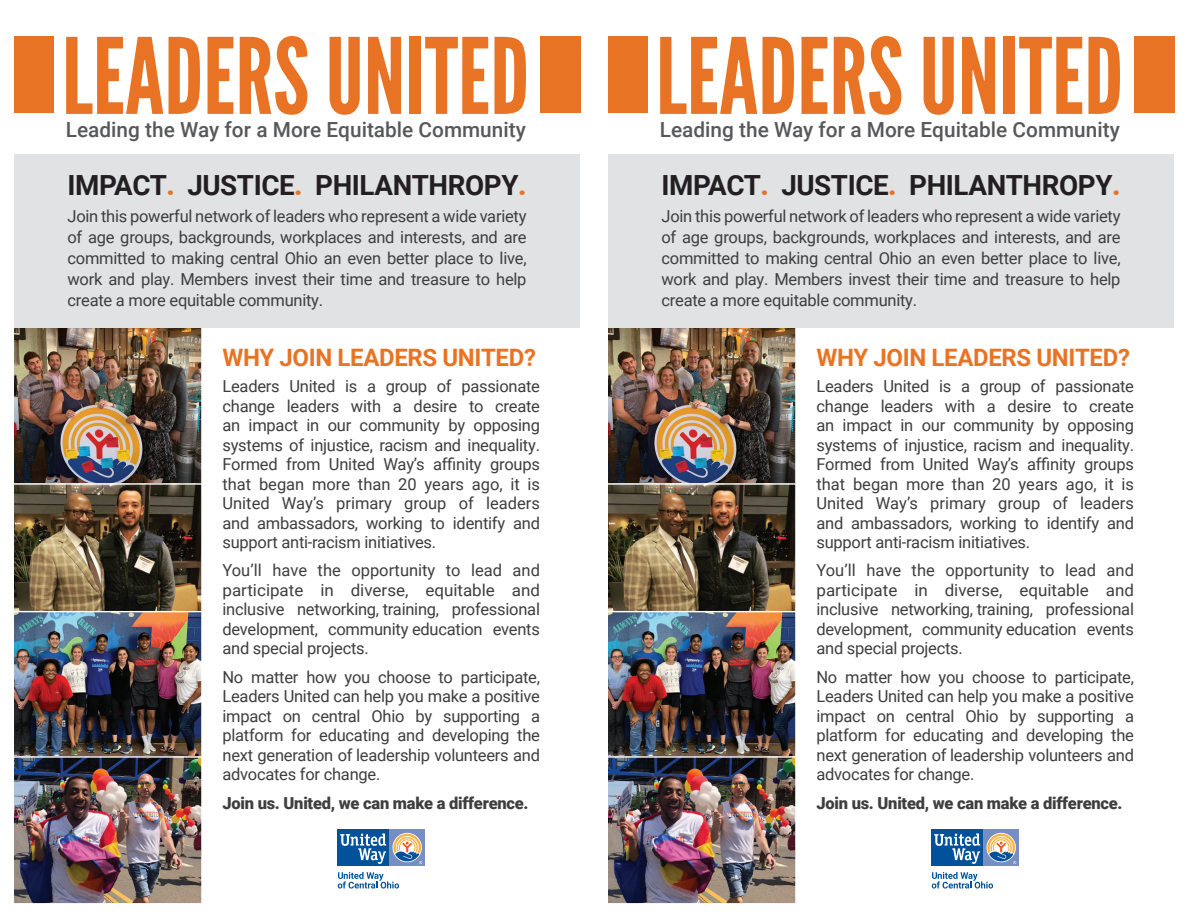
<style>
.page{position:relative;width:1188px;height:918px;background:#fff}
.page>*{position:absolute;margin:0;border:0;box-sizing:border-box;transform-origin:0 0}
.t1{font:104.85px "League Gothic";color:#e97324}
.t2{font:700 27.75px "Roboto";letter-spacing:-.015em;color:#231f20}
.t3{font:700 24px "Roboto";letter-spacing:-.015em;color:#e97324}
.t4{font:500 20.85px "Roboto";color:#57585a}
.t5{font:16.5px/19.5px "Roboto";letter-spacing:-.015em;color:#3e3e3f;text-align:justify}
.t6{font:900 16.5px "Roboto";letter-spacing:-.015em;color:#3e3e3f}
.s1{font-weight:900;color:#e97324}
</style>
<div class="page">
<img style="left:608px;top:612px;width:187px;height:290px">
<img style="left:608px;top:328px;width:187px;height:282px">
<div style="left:594px;top:483px;width:203px;height:129px;border:1px solid #fff"></div>
<div style="left:594px;top:756px;width:203px;height:148px;border:1px solid #fff"></div>
<div style="left:1134px;top:36px;width:40px;height:77px;background:#e97324"></div>
<div style="left:608px;top:154px;width:566px;height:174px;background:#e1e2e4"></div>
<div style="left:608px;top:36px;width:40px;height:77px;background:#e97324"></div>
<div style="left:983px;top:829px;width:36px;height:37px;background:#768ec1"></div>
<div style="left:932px;top:829px;width:51px;height:37px;background:#01529a"></div>
<svg style="left:934px;top:833px;width:46px;height:31px"></svg>
<svg style="left:987px;top:834px;width:29px;height:30px"></svg>
<svg style="left:932px;top:872px;width:61px;height:17px"></svg>
<div style="left:594px;top:0;width:14px;height:918px;background:#fff"></div>
<img style="left:14px;top:612px;width:187px;height:290px">
<img style="left:14px;top:328px;width:187px;height:282px">
<div style="left:0;top:483px;width:203px;height:129px;border:1px solid #fff"></div>
<div style="left:0;top:756px;width:203px;height:148px;border:1px solid #fff"></div>
<div style="left:540px;top:36px;width:40px;height:77px;background:#e97324"></div>
<div style="left:14px;top:154px;width:566px;height:174px;background:#e1e2e4"></div>
<div style="left:14px;top:36px;width:40px;height:77px;background:#e97324"></div>
<div style="left:389px;top:829px;width:36px;height:37px;background:#768ec1"></div>
<div style="left:338px;top:829px;width:51px;height:37px;background:#01529a"></div>
<svg style="left:340px;top:833px;width:46px;height:31px"></svg>
<svg style="left:393px;top:834px;width:29px;height:30px"></svg>
<svg style="left:338px;top:872px;width:61px;height:17px"></svg>
<div style="left:0;top:0;width:14px;height:918px;background:#fff"></div>
<h1 class="t1" style="left:62px;top:14px;width:469px">LEADERS UNITED</h1>
<p class="t4" style="left:66px;top:115px;width:461px">Leading the Way for a More Equitable Community</p>
<h2 class="t2" style="left:68px;top:165px;width:460px">IMPACT<span class="s1">.</span> JUSTICE<span class="s1">.</span> PHILANTHROPY<span class="s1">.</span></h2>
<p class="t5" style="left:68px;top:205px;width:461px;line-height:21px">Join this powerful network of leaders who represent a wide variety of age groups, backgrounds, workplaces and interests, and are committed to making central Ohio an even better place to live, work and play. Members invest their time and treasure to help create a more equitable community.</p>
<h3 class="t3" style="left:222px;top:340px;width:315px">WHY JOIN LEADERS UNITED?</h3>
<p class="t5" style="left:222px;top:376px;width:319px">Leaders United is a group of passionate change leaders with a desire to create an impact in our community by opposing systems of injustice, racism and inequality.<br>Formed from United Way’s affinity groups that began more than 20 years ago, it is United Way’s primary group of leaders and ambassadors, working to identify and support anti-racism initiatives.</p>
<p class="t5" style="left:222px;top:560px;width:319px">You’ll have the opportunity to lead and participate in diverse, equitable and inclusive networking, training, professional development, community education events and special projects.</p>
<p class="t5" style="left:222px;top:667px;width:319px">No matter how you choose to participate, Leaders United can help you make a positive impact on central Ohio by supporting a platform for educating and developing the next generation of leadership volunteers and advocates for change.</p>
<p class="t6" style="left:222px;top:792px;width:308px">Join us. United, we can make a difference.</p>
<h1 class="t1" style="left:656px;top:14px;width:469px">LEADERS UNITED</h1>
<p class="t4" style="left:660px;top:115px;width:461px">Leading the Way for a More Equitable Community</p>
<h2 class="t2" style="left:662px;top:165px;width:460px">IMPACT<span class="s1">.</span> JUSTICE<span class="s1">.</span> PHILANTHROPY<span class="s1">.</span></h2>
<p class="t5" style="left:662px;top:205px;width:461px;line-height:21px">Join this powerful network of leaders who represent a wide variety of age groups, backgrounds, workplaces and interests, and are committed to making central Ohio an even better place to live, work and play. Members invest their time and treasure to help create a more equitable community.</p>
<h3 class="t3" style="left:816px;top:340px;width:315px">WHY JOIN LEADERS UNITED?</h3>
<p class="t5" style="left:816px;top:376px;width:319px">Leaders United is a group of passionate change leaders with a desire to create an impact in our community by opposing systems of injustice, racism and inequality.<br>Formed from United Way’s affinity groups that began more than 20 years ago, it is United Way’s primary group of leaders and ambassadors, working to identify and support anti-racism initiatives.</p>
<p class="t5" style="left:816px;top:560px;width:319px">You’ll have the opportunity to lead and participate in diverse, equitable and inclusive networking, training, professional development, community education events and special projects.</p>
<p class="t5" style="left:816px;top:667px;width:319px">No matter how you choose to participate, Leaders United can help you make a positive impact on central Ohio by supporting a platform for educating and developing the next generation of leadership volunteers and advocates for change.</p>
<p class="t6" style="left:816px;top:792px;width:308px">Join us. United, we can make a difference.</p>
</div>
